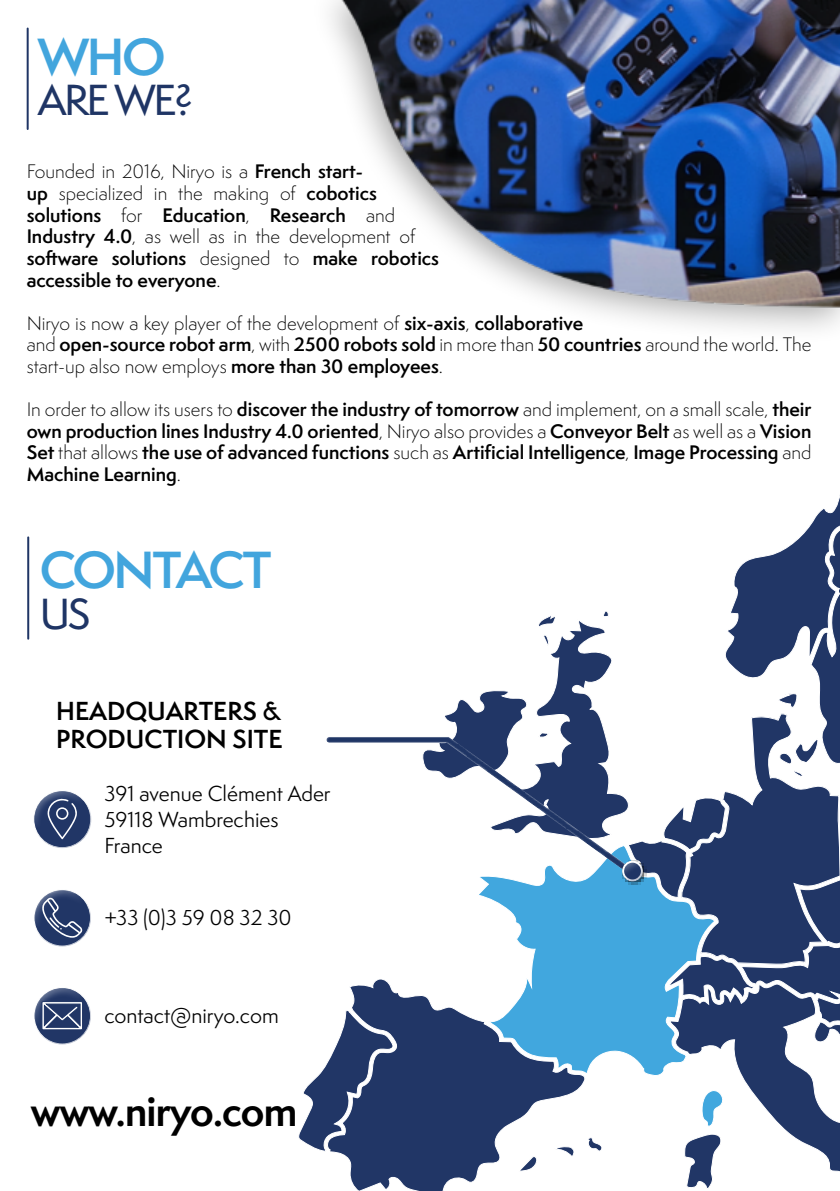
<style>
.page{position:relative;width:840px;height:1191px;background:#fff}
.page>*{position:absolute;margin:0;border:0;box-sizing:border-box;transform-origin:0 0}
.t1{font:600 48px "Semplicita Pro";letter-spacing:-.05em;color:#42a5dd}
.t2{font:500 40px "Semplicita Pro";letter-spacing:-.06em;color:#1f3565}
.t3{font:700 38px "Semplicita Pro";letter-spacing:-.02em;color:#000}
.t4{font:600 24px/28.8px "Semplicita Pro";color:#000}
.t5{font:20px/26px "Semplicita Pro";color:#000}
.t6{font:600 18px/21.6px "Semplicita Pro";color:#000}
.t7{font:300 18px/21.6px "Semplicita Pro";color:#000}
.s1{font-weight:300}
.s2{font-weight:600}
</style>
<div class="page">
<div style="left:309px;top:0;width:530px;height:344px;background:#000;opacity:.34"></div>
<img style="left:326px;top:0;width:513px;height:313px">
<hr style="left:27px;top:537px;width:2px;height:101px;background:#1f3565">
<svg style="left:333px;top:979px;width:88px;height:212px"></svg>
<svg style="left:298px;top:1007px;width:95px;height:145px"></svg>
<svg style="left:421px;top:499px;width:418px;height:692px"></svg>
<div style="left:29px;top:795px;width:73px;height:54px;background:#213666;opacity:.36"></div>
<svg style="left:47px;top:798px;width:30px;height:41px"></svg>
<div style="left:309px;top:722px;width:333px;height:148px;background:#fff;opacity:.75"></div>
<div style="left:29px;top:992px;width:73px;height:53px;background:#213666;opacity:.36"></div>
<svg style="left:41px;top:1000px;width:42px;height:30px"></svg>
<div style="left:29px;top:894px;width:73px;height:52px;background:#213666;opacity:.36"></div>
<svg style="left:42px;top:897px;width:41px;height:40px;background:#46577f"></svg>
<div style="left:620px;top:859px;width:26px;height:25px;background:#000;opacity:.53"></div>
<div style="left:604px;top:845px;width:57px;height:38px;background:#fff;opacity:.75"></div>
<div style="left:611px;top:849px;width:36px;height:30px;background:#fff;opacity:.39"></div>
<div style="left:615px;top:859px;width:38px;height:24px;background:#213666;opacity:.36"></div>
<hr style="left:27px;top:28px;width:2px;height:101px;background:#1f3565">
<h1 class="t1" style="left:38px;top:21px;width:129px">WHO</h1>
<h2 class="t2" style="left:38px;top:71px;width:157px">ARE WE?</h2>
<p class="t6" style="left:27px;top:161px;width:414px"><span class="s1">Founded in 2016, Niryo is a</span> French start-<br>up <span class="s1">specialized in the making of</span> cobotics solutions <span class="s1">for</span> Education<span class="s1">,</span> Research <span class="s1">and </span>Industry 4.0<span class="s1">, as well as in the development of </span>software solutions <span class="s1">designed to</span> make robotics accessible to everyone<span class="s1">.</span></p>
<p class="t7" style="left:27px;top:312px;width:785px">Niryo is now a key player of the development of <span class="s2">six-axis</span>, <span class="s2">collaborative<br></span>and <span class="s2">open-source robot arm</span>, with <span class="s2">2500 robots sold</span> in more than <span class="s2">50 countries</span> around the world. The start-up also now employs <span class="s2">more than 30 employees</span>.</p>
<p class="t6" style="left:27px;top:398px;width:786px;text-align:justify"><span class="s1">In order to allow its users to</span> discover the industry of tomorrow <span class="s1">and implement, on a small scale,</span> their own production lines Industry 4.0 oriented<span class="s1">, Niryo also provides a</span> Conveyor Belt <span class="s1">as well as a</span> Vision Set <span class="s1">that allows</span> the use of advanced functions <span class="s1">such as</span> Artificial Intelligence<span class="s1">,</span> Image Processing <span class="s1">and </span>Machine Learning<span class="s1">.</span></p>
<h1 class="t1" style="left:40px;top:535px;width:233px">CONTACT</h1>
<h2 class="t2" style="left:40px;top:585px;width:52px">US</h2>
<h3 class="t4" style="left:56px;top:696px;width:228px">HEADQUARTERS &amp;<br>PRODUCTION SITE</h3>
<p class="t5" style="left:104px;top:780px;width:227px">391 avenue Clément Ader<br>59118 Wambrechies<br>France</p>
<p class="t5" style="left:104px;top:904px;width:189px">+33 (0)3 59 08 32 30</p>
<p class="t5" style="left:104px;top:1002px;width:176px">contact@niryo.com</p>
<h3 class="t3" style="left:31px;top:1083px;width:267px">www.niryo.com</h3>
</div>
